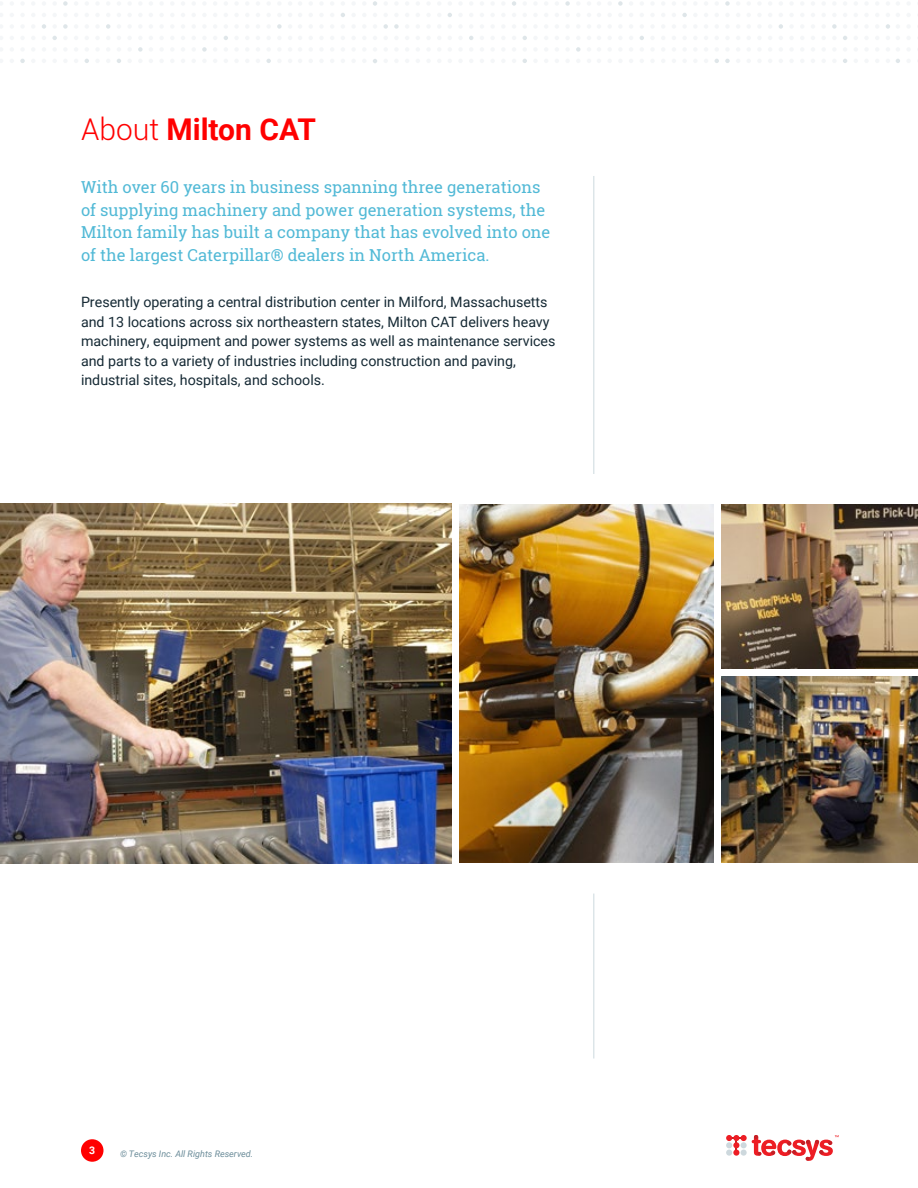
<style>
.page{position:relative;width:918px;height:1188px;background:#fff}
.page>*{position:absolute;margin:0;border:0;box-sizing:border-box;transform-origin:0 0}
.t1{font:700 30px "Roboto";color:#f00}
.t2{font:16.5px/22.5px "Roboto Slab";color:#51b9d6}
.t3{font:14.25px/19.5px "Roboto";color:#152934}
.t4{font:700 10.5px "Roboto";color:#fff}
.t5{font:italic 9px "Roboto";color:#6b8c99}
.s1{font-weight:300}
</style>
<div class="page">
<div style="left:81px;top:1139px;width:23px;height:23px;background:#f00;border-radius:50%"></div>
<svg style="left:138px;top:47px;width:5px;height:5px"></svg>
<svg style="left:117px;top:13px;width:4px;height:4px"></svg>
<svg style="left:106px;top:24px;width:4px;height:5px"></svg>
<svg style="left:63px;top:24px;width:5px;height:5px"></svg>
<svg style="left:63px;top:1px;width:5px;height:5px"></svg>
<svg style="left:42px;top:36px;width:4px;height:4px"></svg>
<svg style="left:117px;top:59px;width:4px;height:4px"></svg>
<svg style="left:85px;top:59px;width:4px;height:4px"></svg>
<svg style="left:52px;top:36px;width:5px;height:4px"></svg>
<svg style="left:42px;top:24px;width:4px;height:5px"></svg>
<svg style="left:42px;top:13px;width:4px;height:4px"></svg>
<svg style="left:20px;top:59px;width:5px;height:4px"></svg>
<svg style="left:256px;top:36px;width:4px;height:4px"></svg>
<svg style="left:256px;top:13px;width:4px;height:4px"></svg>
<svg style="left:181px;top:13px;width:4px;height:4px"></svg>
<svg style="left:277px;top:24px;width:5px;height:5px"></svg>
<svg style="left:266px;top:59px;width:5px;height:4px"></svg>
<svg style="left:224px;top:36px;width:4px;height:4px"></svg>
<svg style="left:202px;top:47px;width:5px;height:5px"></svg>
<svg style="left:181px;top:36px;width:4px;height:4px"></svg>
<svg style="left:394px;top:24px;width:5px;height:5px"></svg>
<svg style="left:373px;top:59px;width:4px;height:4px"></svg>
<svg style="left:373px;top:13px;width:4px;height:4px"></svg>
<svg style="left:373px;top:1px;width:4px;height:5px"></svg>
<svg style="left:298px;top:13px;width:4px;height:4px"></svg>
<svg style="left:383px;top:24px;width:5px;height:5px"></svg>
<svg style="left:373px;top:36px;width:4px;height:4px"></svg>
<svg style="left:341px;top:13px;width:4px;height:4px"></svg>
<svg style="left:587px;top:36px;width:4px;height:4px"></svg>
<svg style="left:587px;top:13px;width:4px;height:4px"></svg>
<svg style="left:576px;top:47px;width:5px;height:5px"></svg>
<svg style="left:565px;top:1px;width:5px;height:5px"></svg>
<svg style="left:512px;top:13px;width:4px;height:4px"></svg>
<svg style="left:512px;top:1px;width:4px;height:5px"></svg>
<svg style="left:480px;top:13px;width:4px;height:4px"></svg>
<svg style="left:469px;top:36px;width:4px;height:4px"></svg>
<svg style="left:448px;top:13px;width:4px;height:4px"></svg>
<svg style="left:523px;top:59px;width:4px;height:4px"></svg>
<svg style="left:523px;top:36px;width:4px;height:4px"></svg>
<svg style="left:725px;top:1px;width:5px;height:5px"></svg>
<svg style="left:704px;top:13px;width:4px;height:4px"></svg>
<svg style="left:672px;top:13px;width:4px;height:4px"></svg>
<svg style="left:640px;top:36px;width:4px;height:4px"></svg>
<svg style="left:597px;top:36px;width:4px;height:4px"></svg>
<svg style="left:597px;top:13px;width:4px;height:4px"></svg>
<svg style="left:725px;top:59px;width:5px;height:4px"></svg>
<svg style="left:715px;top:59px;width:4px;height:4px"></svg>
<svg style="left:682px;top:13px;width:5px;height:4px"></svg>
<svg style="left:618px;top:1px;width:5px;height:5px"></svg>
<svg style="left:886px;top:24px;width:4px;height:5px"></svg>
<svg style="left:886px;top:13px;width:4px;height:4px"></svg>
<svg style="left:843px;top:59px;width:4px;height:4px"></svg>
<svg style="left:843px;top:36px;width:4px;height:4px"></svg>
<svg style="left:811px;top:13px;width:4px;height:4px"></svg>
<svg style="left:832px;top:24px;width:5px;height:5px"></svg>
<svg style="left:811px;top:36px;width:4px;height:4px"></svg>
<svg style="left:779px;top:24px;width:4px;height:5px"></svg>
<svg style="left:896px;top:59px;width:4px;height:4px"></svg>
<svg style="left:726px;top:1135px;width:107px;height:26px"></svg>
<img style="left:459px;top:504px;width:255px;height:358px">
<hr style="left:593px;top:176px;width:1px;height:298px;background:#ccd9de">
<hr style="left:593px;top:894px;width:1px;height:165px;background:#ccd9de">
<img style="left:0;top:504px;width:451px;height:359px">
<img style="left:722px;top:676px;width:196px;height:186px">
<img style="left:722px;top:504px;width:196px;height:165px">
<h1 class="t1" style="left:81px;top:108px;width:237px"><span class="s1">About</span> Milton CAT</h1>
<p class="t2" style="left:81px;top:176px;width:471px">With over 60 years in business spanning three generations of supplying machinery and power generation systems, the Milton family has built a company that has evolved into one of the largest Caterpillar® dealers in North America.</p>
<p class="t3" style="left:81px;top:292px;width:476px">Presently operating a central distribution center in Milford, Massachusetts and 13 locations across six northeastern states, Milton CAT delivers heavy machinery, equipment and power systems as well as maintenance services and parts to a variety of industries including construction and paving, industrial sites, hospitals, and schools.</p>
<p class="t4" style="left:89px;top:1143px;width:8px">3</p>
<p class="t5" style="left:120px;top:1148px;width:135px">© Tecsys Inc. All Rights Reserved.</p>
</div>
